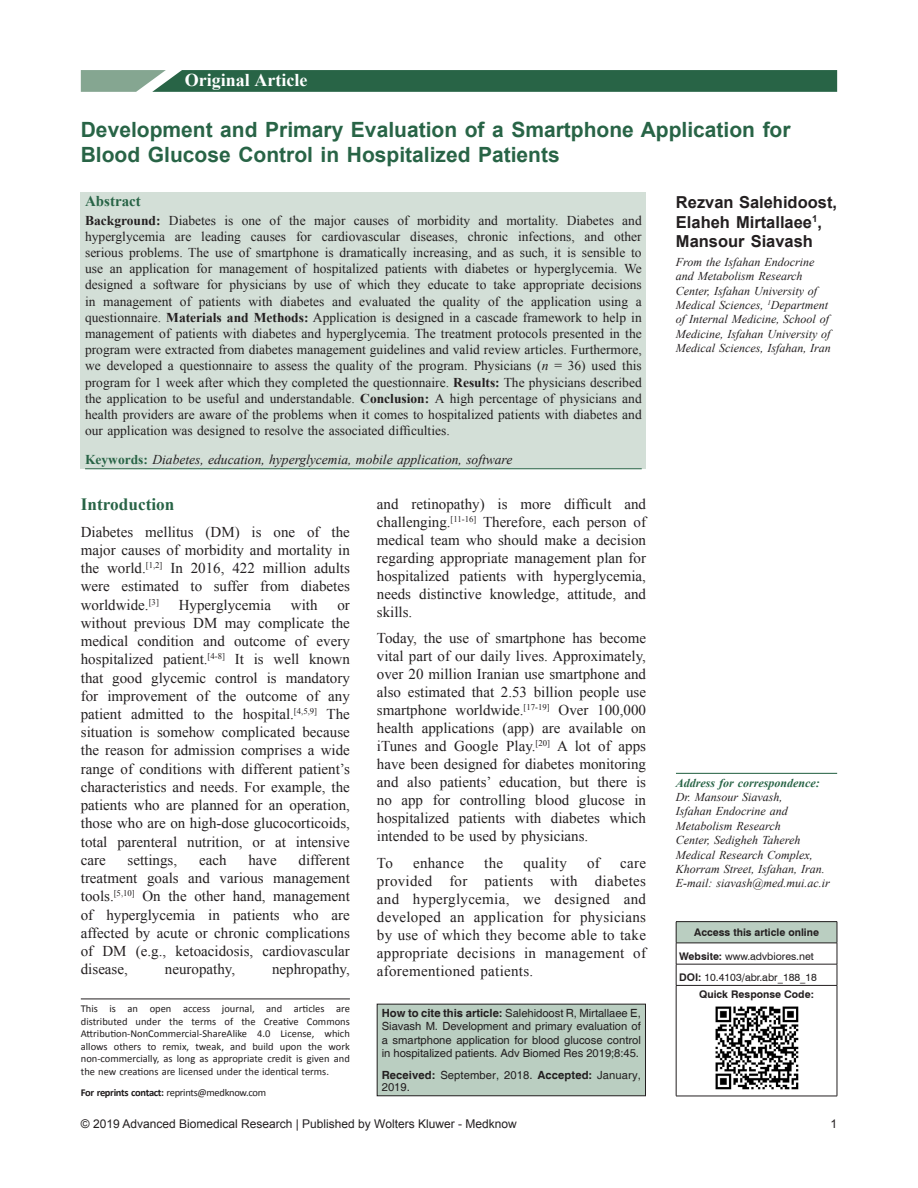
<style>
.page{position:relative;width:918px;height:1188px;background:#fff}
.page>*{position:absolute;margin:0;border:0;box-sizing:border-box;transform-origin:0 0}
.AT{font:700 21px/25.2px "Arial";color:#286446}
.AH{font:700 18px "Times New Roman";color:#fff}
.t1{font:700 17.25px "Times New Roman";color:#286446}
.AU{font:700 16.5px/19.5px "Arial";color:#231f20}
.TX{font:15px/18.3px "Times New Roman";color:#231f20;text-align:justify}
.TX-2{font:15px "Times New Roman";letter-spacing:.02em;color:#231f20}
.ABSH{font:700 15px "Times New Roman";color:#286446}
.ABS{font:13.5px/16.2px "Times New Roman";color:#231f20;text-align:justify}
.KWD{font:italic 13.5px "Times New Roman";color:#231f20}
.ADD{font:italic 12px/14.4px "Times New Roman";color:#231f20}
.AFF{font:italic 12px/14.4px "Times New Roman";color:#231f20}
.t2{font:12px "Arial";color:#231f20}
.HTC{font:11.25px/13.5px "Helvetica";letter-spacing:-.005em;color:#231f20;text-align:justify}
.HIS{font:11.25px/12.6px "Helvetica";letter-spacing:.005em;color:#231f20}
.OS{font:10.5px/12.6px "Calibri";color:#211d1e;text-align:justify}
.OS-2{font:10.5px "Calibri";letter-spacing:-.03em;color:#211d1e}
.DOI{font:10.5px "Swiss 721 BT";color:#231f20}
.Website{font:10.5px "Swiss 721 BT";color:#231f20}
.ATAO{font:700 10.5px "Swiss 721 BT";color:#231f20}
.QRC{font:700 10.5px "Swiss 721 BT";color:#231f20}
.s1{font-weight:700}
.s2{font-style:italic}
.s3{font-weight:700;font-style:normal;color:#286446}
.s4{font-weight:700;color:#286446}
</style>
<div class="page">
<hr style="left:676px;top:773px;width:161px;height:1px;background:#286446">
<div style="left:81px;top:192px;width:565px;height:276px;background:#d3dfd7"></div>
<hr style="left:85px;top:468px;width:557px;height:1px;background:#286446">
<svg style="left:81px;top:70px;width:756px;height:22px;background:#376e52"></svg>
<div style="left:377px;top:1004px;width:268px;height:92px;background:#bacec1"></div>
<div style="left:377px;top:1004px;width:269px;height:92px;border:1px solid #231f20"></div>
<div style="left:676px;top:922px;width:161px;height:21px;background:#bacec1"></div>
<hr style="left:676px;top:943px;width:161px;height:1px;background:#231f20">
<hr style="left:676px;top:964px;width:161px;height:1px;background:#231f20">
<hr style="left:676px;top:985px;width:161px;height:1px;background:#231f20">
<hr style="left:676px;top:921px;width:161px;height:1px;background:#231f20">
<svg style="left:676px;top:922px;width:1px;height:63px"></svg>
<svg style="left:837px;top:922px;width:1px;height:63px"></svg>
<hr style="left:676px;top:986px;width:1px;height:110px;background:#231f20">
<hr style="left:837px;top:986px;width:1px;height:110px;background:#231f20">
<hr style="left:676px;top:1096px;width:161px;height:1px;background:#231f20">
<img style="left:715px;top:1006px;width:84px;height:84px">
<hr style="left:81px;top:999px;width:269px;height:1px;background:#231f20">
<p class="AH" style="left:185px;top:67px;width:124px">Original Article</p>
<p class="AT" style="left:81px;top:117px;width:711px">Development and Primary Evaluation of a Smartphone Application for<br>Blood Glucose Control in Hospitalized Patients</p>
<p class="ABSH" style="left:85px;top:190px;width:57px">Abstract</p>
<p class="ABS" style="left:85px;top:212px;width:558px"><span class="s1">Background:</span> Diabetes is one of the major causes of morbidity and mortality. Diabetes and hyperglycemia are leading causes for cardiovascular diseases, chronic infections, and other serious problems. The use of smartphone is dramatically increasing, and as such, it is sensible to use an application for management of hospitalized patients with diabetes or hyperglycemia. We designed a software for physicians by use of which they educate to take appropriate decisions in management of patients with diabetes and evaluated the quality of the application using a questionnaire. <span class="s1">Materials and Methods:</span> Application is designed in a cascade framework to help in management of patients with diabetes and hyperglycemia. The treatment protocols presented in the program were extracted from diabetes management guidelines and valid review articles. Furthermore, we developed a questionnaire to assess the quality of the program. Physicians (<span class="s2">n</span> = 36) used this program for 1 week after which they completed the questionnaire. <span class="s1">Results:</span> The physicians described the application to be useful and understandable. <span class="s1">Conclusion:</span> A high percentage of physicians and health providers are aware of the problems when it comes to hospitalized patients with diabetes and our application was designed to resolve the associated difficulties.</p>
<p class="KWD" style="left:85px;top:450px;width:429px"><span class="s3">Keywords:</span> Diabetes, education, hyperglycemia, mobile application, software</p>
<h1 class="t1" style="left:81px;top:492px;width:95px">Introduction</h1>
<p class="TX" style="left:81px;top:522px;width:271px">Diabetes mellitus (DM) is one of the major causes of morbidity and mortality in the world.<sup>[1,2]</sup> In 2016, 422 million adults were estimated to suffer from diabetes worldwide.<sup>[3]</sup></p>
<p class="TX" style="left:179px;top:595px;width:94px">Hyperglycemia</p>
<p class="TX" style="left:291px;top:595px;width:28px">with</p>
<p class="TX" style="left:81px;top:595px;width:271px;text-indent:257px">or without previous DM may complicate the medical condition and outcome of every hospitalized patient.<sup>[4‑8]</sup> It is well known that good glycemic control is mandatory for improvement of the outcome of any patient admitted to the hospital.<sup>[4,5,9]</sup> The situation is somehow complicated because the reason for admission comprises a wide range of conditions with different patient’s characteristics and needs. For example, the patients who are planned for an operation, those who are on high‑dose glucocorticoids, total parenteral nutrition, or at intensive care</p>
<p class="TX" style="left:81px;top:850px;width:271px;text-indent:218px">different treatment goals and various management tools.<sup>[5,10]</sup> On the other hand, management of hyperglycemia in patients who are affected by acute or chronic complications of DM (e.g., ketoacidosis, cardiovascular disease,</p>
<p class="TX" style="left:128px;top:850px;width:51px">settings,</p>
<p class="TX" style="left:199px;top:850px;width:29px">each</p>
<p class="TX" style="left:248px;top:850px;width:30px">have</p>
<p class="TX" style="left:165px;top:960px;width:72px">neuropathy,</p>
<p class="TX" style="left:272px;top:960px;width:79px">nephropathy,</p>
<p class="OS" style="left:81px;top:1002px;width:271px">This is an open access journal, and articles are distributed under the terms of the Creative Commons Attribution‑NonCommercial‑ShareAlike 4.0 License, which allows others to remix, tweak, and build upon the work non‑commercially, as long as appropriate credit is given and the new creations are licensed under the identical terms.</p>
<p class="OS-2" style="left:81px;top:1085px;width:187px"><span class="s1">For reprints contact:</span> reprints@medknow.com</p>
<p class="TX" style="left:377px;top:494px;width:271px">and retinopathy) is more difficult and challenging.<sup>[11‑16]</sup> Therefore, each person of medical team who should make a decision regarding appropriate management plan for hospitalized patients with hyperglycemia, needs distinctive knowledge, attitude, and skills.</p>
<p class="TX" style="left:377px;top:629px;width:271px">Today, the use of smartphone has become vital part of our daily lives. Approximately, over 20 million Iranian use smartphone and also estimated that 2.53 billion people use smartphone worldwide.<sup>[17‑19]</sup> Over 100,000 health applications (app) are available on iTunes and Google Play.<sup>[20]</sup> A lot of apps have been designed for diabetes monitoring and also patients’ education, but there is no app for controlling blood glucose in hospitalized patients with diabetes which intended to be used by physicians.</p>
<p class="TX" style="left:377px;top:853px;width:17px">To</p>
<p class="TX-2" style="left:413px;top:852px;width:52px">enhance</p>
<p class="TX" style="left:484px;top:853px;width:20px">the</p>
<p class="TX-2" style="left:523px;top:852px;width:45px">quality</p>
<p class="TX" style="left:587px;top:853px;width:14px">of</p>
<p class="TX" style="left:377px;top:853px;width:271px;text-indent:243px">care provided for patients with diabetes and hyperglycemia, we designed and developed an application for physicians by use of which they become able to take appropriate decisions in management of aforementioned patients.</p>
<p class="HTC" style="left:382px;top:1007px;width:261px"><span class="s1">How to cite this article:</span> Salehidoost R, Mirtallaee E, Siavash M. Development and primary evaluation of a smartphone application for blood glucose control in hospitalized patients. Adv Biomed Res 2019;8:45.</p>
<p class="HIS" style="left:382px;top:1069px;width:261px"><span class="s1">Received:</span> September, 2018. <span class="s1">Accepted:</span> January,<br>2019.</p>
<p class="AU" style="left:676px;top:193px;width:163px">Rezvan Salehidoost,<br>Elaheh Mirtallaee<sup>1</sup>,<br>Mansour Siavash</p>
<p class="AFF" style="left:676px;top:254px;width:156px">From the Isfahan Endocrine and Metabolism Research<br>Center, Isfahan University of<br>Medical Sciences, <sup>1</sup>Department of Internal Medicine, School of<br>Medicine, Isfahan University of<br>Medical Sciences, Isfahan, Iran</p>
<p class="ADD" style="left:676px;top:775px;width:155px"><span class="s4">Address for correspondence:<br></span>Dr. Mansour Siavash,<br>Isfahan Endocrine and<br>Metabolism Research<br>Center, Sedigheh Tahereh<br>Medical Research Complex,<br>Khorram Street, Isfahan, Iran.<br>E‑mail: siavash@med.mui.ac.ir</p>
<p class="ATAO" style="left:694px;top:925px;width:126px">Access this article online</p>
<p class="Website" style="left:679px;top:949px;width:136px"><span class="s1">Website:</span> www.advbiores.net</p>
<p class="DOI" style="left:679px;top:970px;width:139px"><span class="s1">DOI:</span> 10.4103/abr.abr_188_18</p>
<p class="QRC" style="left:699px;top:987px;width:116px">Quick Response Code:</p>
<p class="t2" style="left:81px;top:1116px;width:437px">© 2019 Advanced Biomedical Research | Published by Wolters Kluwer ‑ Medknow</p>
<p class="t2" style="left:830px;top:1116px;width:8px">1</p>
</div>
